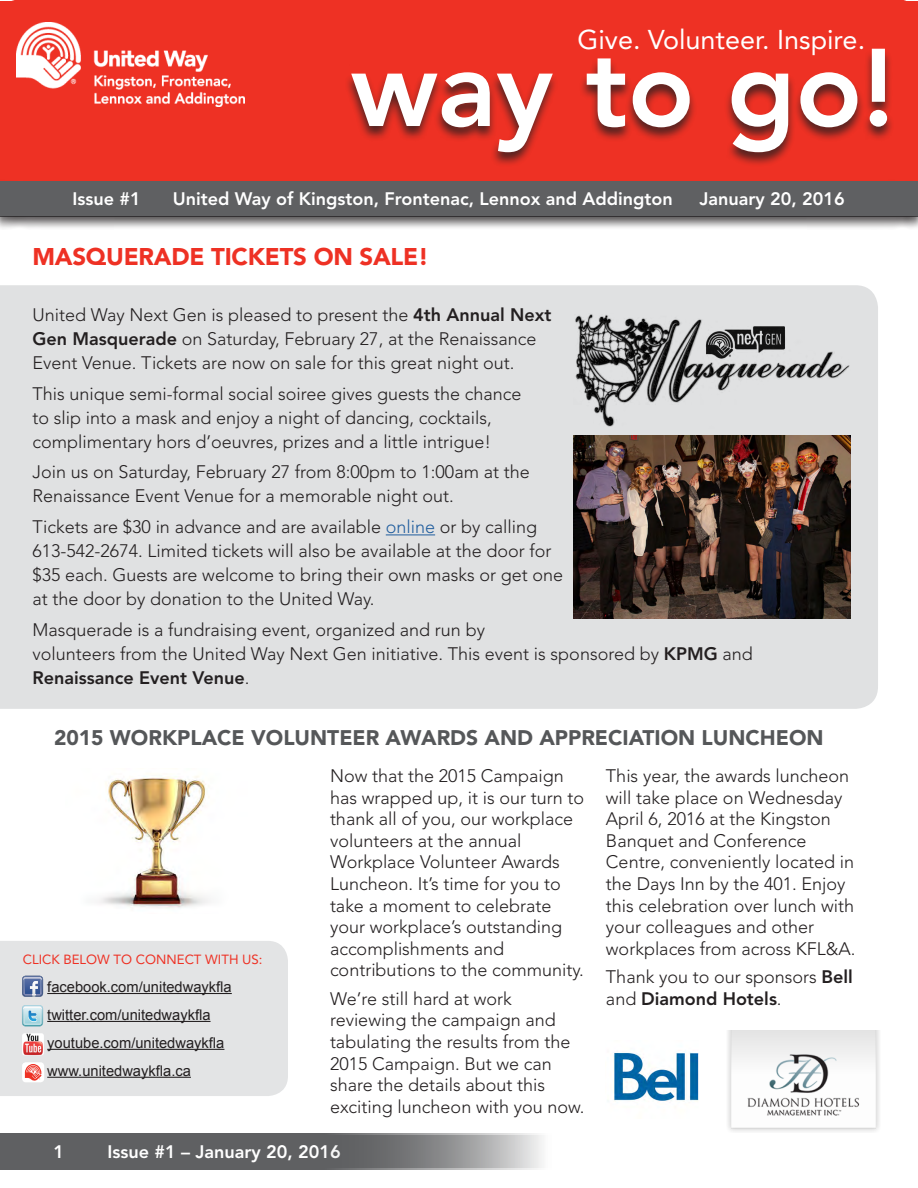
<style>
.page{position:relative;width:918px;height:1188px;background:#fff}
.page>*{position:absolute;margin:0;border:0;box-sizing:border-box;transform-origin:0 0}
.t1{font:800 109.2px "Avenir LT Std";color:#fff}
.t2{font:27px "Avenir LT Std";color:#fff}
.t3{font:900 24px "Avenir LT Std";letter-spacing:-.01em;color:#ee3124}
.t4{font:900 21px "Avenir LT Std";color:#555759}
.t5{font:300 18px/21.6px "Avenir LT Std";color:#231f20}
.t6{font:800 18px "Avenir LT Std";color:#fff}
.t7{font:14.7px/27.9px "Arial";color:#231f20}
.t8{font:13.2px "Avenir LT Std";color:#ee3124}
.s1{font-weight:800}
.s2{color:#215e9e}
</style>
<div class="page">
<div style="left:0;top:285px;width:878px;height:424px;background:#e0e1e2"></div>
<svg style="left:0;top:1168px;width:536px;height:1px"></svg>
<div style="left:0;top:0;width:918px;height:182px;background:#ee3124;border-radius:20px"></div>
<div style="left:344px;top:47px;width:551px;height:120px;background:#231f20;opacity:.75"></div>
<div style="left:0;top:179px;width:918px;height:51px;background:#231f20;opacity:.75"></div>
<div style="left:0;top:181px;width:918px;height:34px;background:#5f6062"></div>
<svg style="left:0;top:1134px;width:543px;height:34px;fill:#5f6062"></svg>
<div style="left:0;top:941px;width:288px;height:155px;background:#e3e4e5"></div>
<hr style="left:47px;top:993px;width:185px;height:1px;background:#231f20">
<hr style="left:47px;top:1021px;width:164px;height:1px;background:#231f20">
<hr style="left:47px;top:1049px;width:177px;height:1px;background:#231f20">
<hr style="left:47px;top:1077px;width:144px;height:1px;background:#231f20">
<div style="left:22px;top:1062px;width:22px;height:20px;background:#fff;border-radius:4px"></div>
<svg style="left:25px;top:1064px;width:16px;height:17px"></svg>
<img style="left:22px;top:1033px;width:22px;height:22px">
<svg style="left:22px;top:1005px;width:21px;height:21px"></svg>
<svg style="left:22px;top:976px;width:21px;height:21px"></svg>
<img style="left:23px;top:977px;width:19px;height:4px">
<img style="left:16px;top:23px;width:228px;height:83px">
<hr style="left:386px;top:534px;width:49px;height:1px;background:#215e9e">
<img style="left:573px;top:313px;width:278px;height:116px">
<img style="left:98px;top:776px;width:112px;height:133px">
<img style="left:613px;top:1052px;width:86px;height:50px">
<img style="left:728px;top:1031px;width:151px;height:101px">
<img style="left:573px;top:435px;width:278px;height:183px">
<h2 class="t2" style="left:578px;top:24px;width:289px">Give. Volunteer. Inspire.</h2>
<h2 class="t2" style="left:776px;top:24px;width:51px">Act.</h2>
<h1 class="t1" style="left:351px;top:24px;width:545px">way to go!</h1>
<p class="t6" style="left:73px;top:188px;width:70px">Issue #1</p>
<p class="t6" style="left:173px;top:188px;width:501px">United Way of Kingston, Frontenac, Lennox and Addington</p>
<p class="t6" style="left:699px;top:188px;width:147px">January 20, 2016</p>
<h3 class="t3" style="left:32px;top:242px;width:398px">MASQUERADE TICKETS ON SALE!</h3>
<p class="t6" style="left:167px;top:190px;width:545px">United Way serving Kingston, Frontenac, Lennox and Addington</p>
<p class="t6" style="left:742px;top:190px;width:124px">Month _, 2012</p>
<p class="t5" style="left:32px;top:303px;width:521px;line-height:24px">United Way Next Gen is pleased to present the <span class="s1">4th Annual Next<br>Gen Masquerade</span> on Saturday, February 27, at the Renaissance<br>Event Venue. Tickets are now on sale for this great night out.</p>
<p class="t5" style="left:32px;top:381px;width:491px;line-height:24px">This unique semi-formal social soiree gives guests the chance to slip into a mask and enjoy a night of dancing, cocktails, complimentary hors d’oeuvres, prizes and a little intrigue!</p>
<p class="t5" style="left:32px;top:460px;width:499px;line-height:24px">Join us on Saturday, February 27 from 8:00pm to 1:00am at the<br>Renaissance Event Venue for a memorable night out.</p>
<p class="t5" style="left:32px;top:515px;width:532px;line-height:24px">Tickets are $30 in advance and are available <span class="s2">online</span> or by calling 613-542-2674. Limited tickets will also be available at the door for $35 each. Guests are welcome to bring their own masks or get one at the door by donation to the United Way.</p>
<p class="t5" style="left:32px;top:618px;width:722px;line-height:24px">Masquerade is a fundraising event, organized and run by<br>volunteers from the United Way Next Gen initiative. This event is sponsored by <span class="s1">KPMG</span> and<br><span class="s1">Renaissance Event Venue</span>.</p>
<p class="t4" style="left:54px;top:725px;width:771px">2015 WORKPLACE VOLUNTEER AWARDS AND APPRECIATION LUNCHEON</p>
<p class="t5" style="left:330px;top:765px;width:256px">Now that the 2015 Campaign has wrapped up, it is our turn to thank all of you, our workplace volunteers at the annual<br>Workplace Volunteer Awards<br>Luncheon. It’s time for you to take a moment to celebrate your workplace’s outstanding accomplishments and contributions to the community.</p>
<p class="t5" style="left:330px;top:988px;width:256px">We’re still hard at work reviewing the campaign and tabulating the results from the<br>2015 Campaign. But we can share the details about this exciting luncheon with you now.</p>
<p class="t5" style="left:606px;top:765px;width:251px">This year, the awards luncheon will take place on Wednesday<br>April 6, 2016 at the Kingston<br>Banquet and Conference<br>Centre, conveniently located in the Days Inn by the 401. Enjoy this celebration over lunch with your colleagues and other workplaces from across KFL&amp;A.</p>
<p class="t5" style="left:606px;top:966px;width:248px">Thank you to our sponsors <span class="s1">Bell </span>and <span class="s1">Diamond Hotels</span>.</p>
<p class="t8" style="left:23px;top:952px;width:241px">CLICK BELOW TO CONNECT WITH US:</p>
<p class="t7" style="left:47px;top:973px;width:186px">facebook.com/unitedwaykfla twitter.com/unitedwaykfla youtube.com/unitedwaykfla www.unitedwaykfla.ca</p>
<p class="t6" style="left:54px;top:1141px;width:12px">1</p>
<p class="t6" style="left:108px;top:1141px;width:235px">Issue #1 – January 20, 2016</p>
<p class="t6" style="left:165px;top:1142px;width:153px">_ Month _, 2012</p>
</div>
